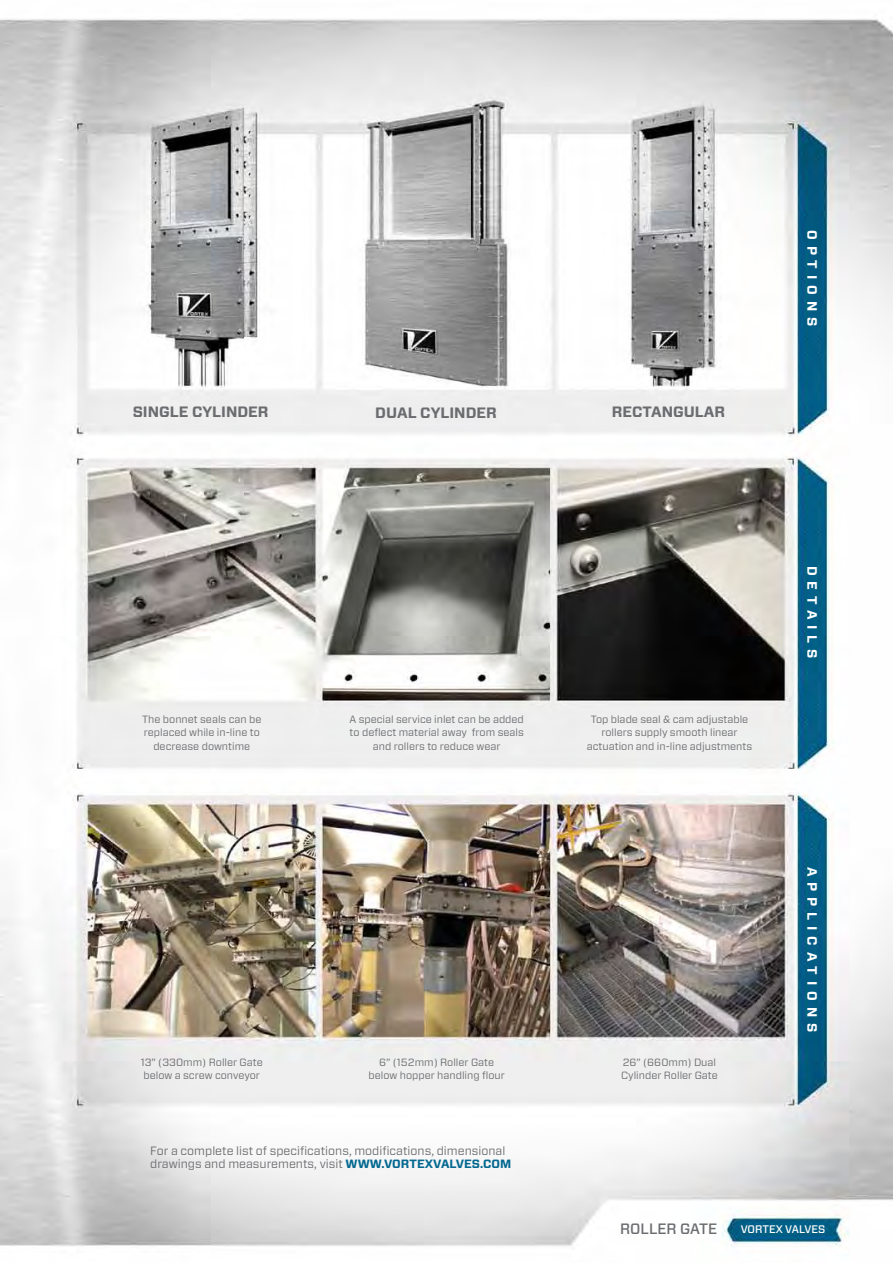
<style>
.page{position:relative;width:893px;height:1263px;background:#fff}
.page>*{position:absolute;margin:0;border:0;box-sizing:border-box;transform-origin:0 0}
.t1{font:700 15px "Forza";color:#6b6c6f}
.t2{font:500 15px "Forza";color:#6b6c6f}
.t3{font:700 13.5px "Forza";letter-spacing:.44em;color:#fff}
.t4{font:12px/13.5px "Forza";color:#6b6c6f}
.t5{font:500 10.95px "Forza";color:#fff}
.t6{font:10.5px/13.5px "Forza";color:#6b6c6f;text-align:center}
.s1{font-weight:700;color:#026890}
</style>
<div class="page">
<img style="left:0;top:19px;width:893px;height:1228px">
<h1 class="t1" style="left:133px;top:402px;width:137px">SINGLE CYLINDER</h1>
<h1 class="t1" style="left:375px;top:402px;width:123px">DUAL CYLINDER</h1>
<h1 class="t1" style="left:612px;top:402px;width:115px">RECTANGULAR</h1>
<p class="t3" style="left:821px;top:230px;width:98px;rotate:90deg">OPTIONS</p>
<p class="t3" style="left:821px;top:566px;width:94px;rotate:90deg">DETAILS</p>
<p class="t6" style="left:142px;top:712px;width:121px">The bonnet seals can be replaced while in-line to decrease downtime</p>
<p class="t6" style="left:350px;top:712px;width:176px">A special service inlet can be added to deflect material away from seals and rollers to reduce wear</p>
<p class="t6" style="left:587px;top:712px;width:167px">Top blade seal &amp; cam adjustable rollers supply smooth linear actuation and in-line adjustments</p>
<p class="t3" style="left:821px;top:867px;width:167px;rotate:90deg">APPLICATIONS</p>
<p class="t6" style="left:141px;top:1055px;width:124px;text-align:left">13” (330mm) Roller Gate below a screw conveyor</p>
<p class="t6" style="left:369px;top:1055px;width:138px">6” (152mm) Roller Gate below hopper handling flour</p>
<p class="t6" style="left:621px;top:1055px;width:98px;text-align:left">26” (660mm) Dual<br>Cylinder Roller Gate</p>
<p class="t4" style="left:150px;top:1143px;width:363px">For a complete list of specifications, modifications, dimensional drawings and measurements, visit <span class="s1">WWW.VORTEXVALVES.COM</span></p>
<h1 class="t2" style="left:620px;top:1219px;width:99px">ROLLER GATE</h1>
<p class="t5" style="left:741px;top:1222px;width:86px">VORTEX VALVES</p>
</div>
